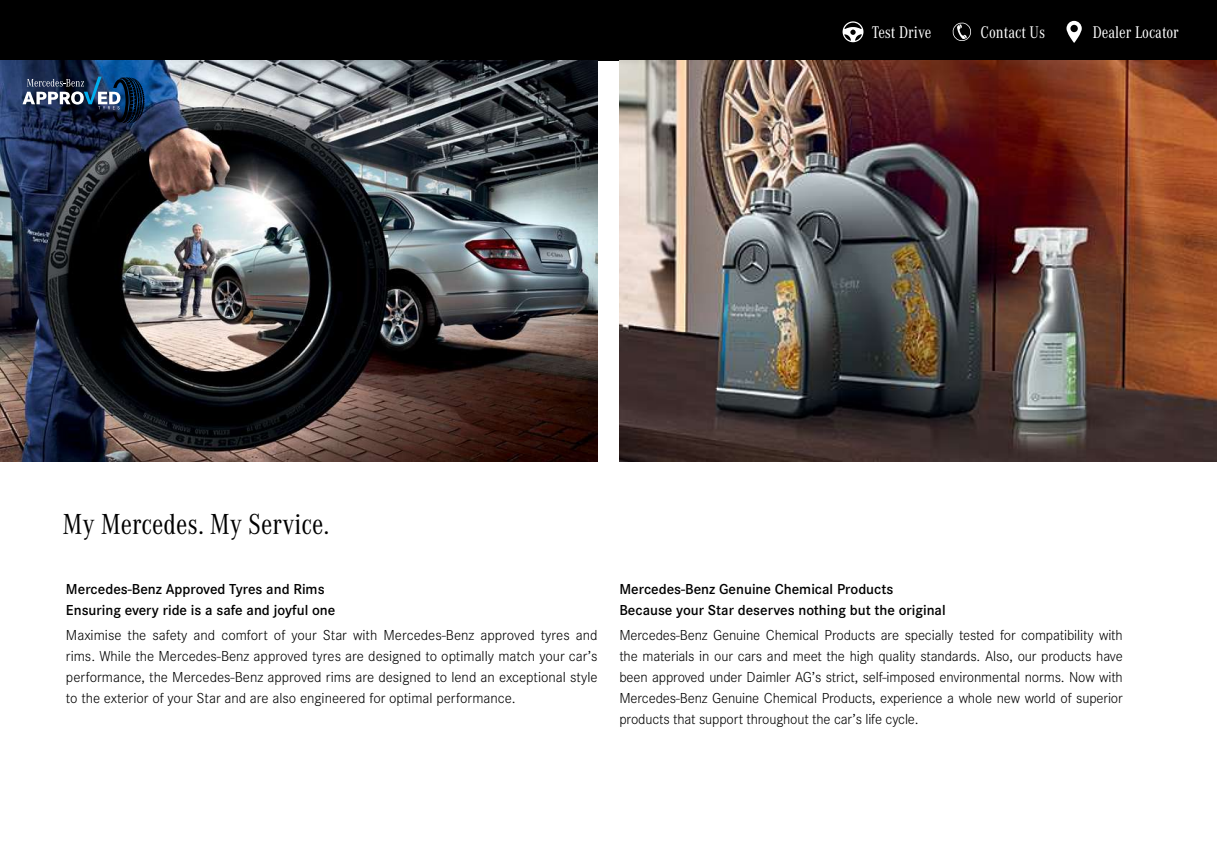
<style>
.page{position:relative;width:1217px;height:864px;background:#fff}
.page>*{position:absolute;margin:0;border:0;box-sizing:border-box;transform-origin:0 0}
.t1{font:30px "Corporate A Con";color:#000}
.t2{font:17.55px "Corporate A Con";color:#fff}
.t3{font:300 15px/21px "Corporate S";letter-spacing:-.01em;color:#000;text-align:justify}
.t4{font:600 15px/21px "Corporate S";color:#000}
</style>
<div class="page">
<div style="left:0;top:0;width:1216px;height:61px;background:#000"></div>
<svg style="left:842px;top:21px;width:21px;height:21px"></svg>
<svg style="left:1066px;top:21px;width:15px;height:22px"></svg>
<svg style="left:952px;top:22px;width:19px;height:19px"></svg>
<img style="left:619px;top:61px;width:597px;height:400px">
<img style="left:0;top:61px;width:597px;height:400px">
<img style="left:22px;top:77px;width:122px;height:46px">
<p class="t2" style="left:871px;top:23px;width:61px">Test Drive</p>
<p class="t2" style="left:980px;top:23px;width:66px">Contact Us</p>
<p class="t2" style="left:1092px;top:23px;width:87px">Dealer Locator</p>
<h1 class="t1" style="left:62px;top:508px;width:268px">My Mercedes. My Service.</h1>
<p class="t4" style="left:66px;top:578px;width:271px">Mercedes-Benz Approved Tyres and Rims<br>Ensuring every ride is a safe and joyful one</p>
<p class="t3" style="left:66px;top:624px;width:533px">Maximise the safety and comfort of your Star with Mercedes-Benz approved tyres and rims. While the Mercedes-Benz approved tyres are designed to optimally match your car’s performance, the Mercedes-Benz approved rims are designed to lend an exceptional style to the exterior of your Star and are also engineered for optimal performance.</p>
<p class="t4" style="left:619px;top:578px;width:328px">Mercedes-Benz Genuine Chemical Products<br>Because your Star deserves nothing but the original</p>
<p class="t3" style="left:619px;top:624px;width:505px">Mercedes-Benz Genuine Chemical Products are specially tested for compatibility with the materials in our cars and meet the high quality standards. Also, our products have been approved under Daimler AG’s strict, self-imposed environmental norms. Now with Mercedes-Benz Genuine Chemical Products, experience a whole new world of superior products that support throughout the car’s life cycle.</p>
</div>
